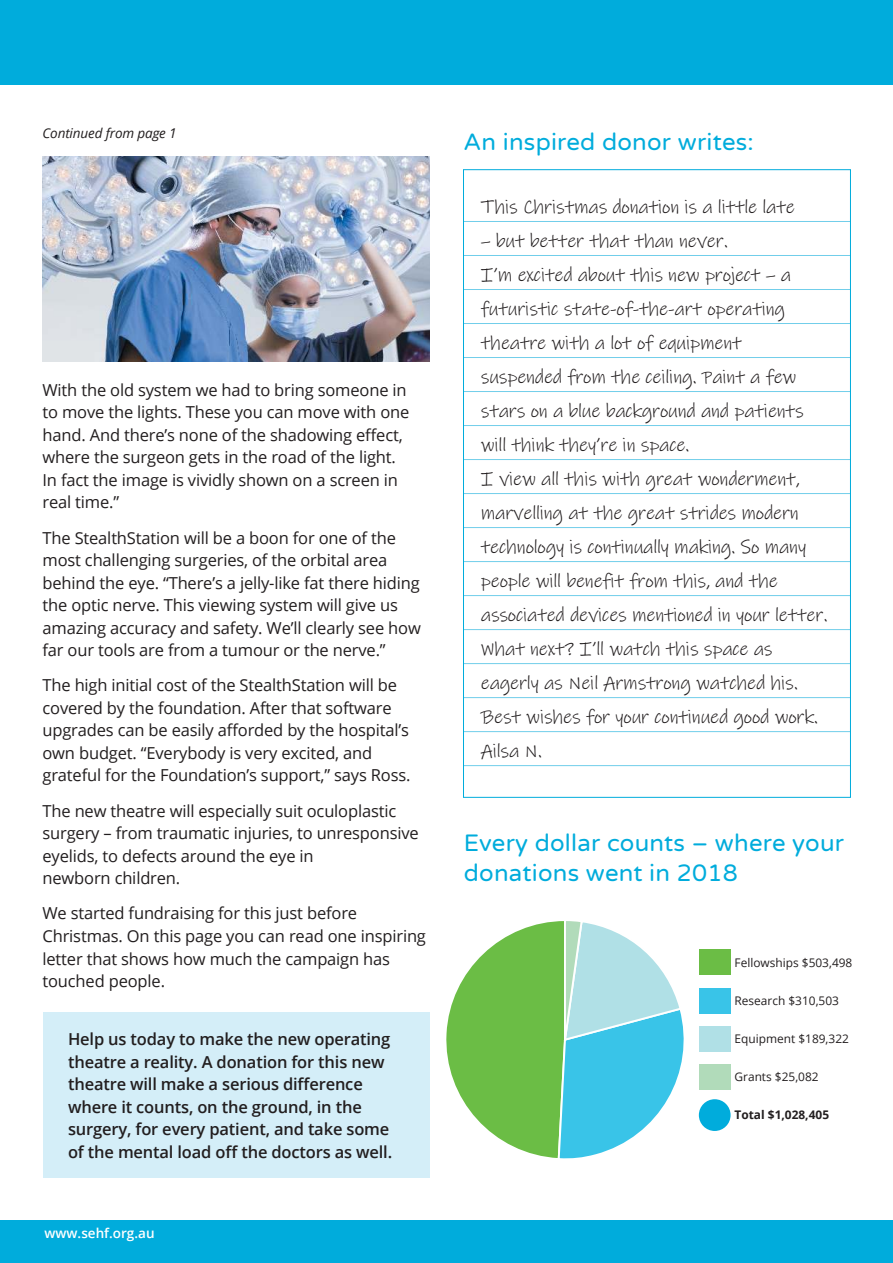
<style>
.page{position:relative;width:893px;height:1263px;background:#fff}
.page>*{position:absolute;margin:0;border:0;box-sizing:border-box;transform-origin:0 0}
.t1{font:24px/30px "Varela Round";letter-spacing:.01em;color:#00acdc}
.t2{font:19.5px/34px "Ink Free";letter-spacing:-.01em;color:#221e1f}
.t3{font:16.5px/22.5px "Open Sans";letter-spacing:-.01em;color:#221e1f}
.t4{font:600 16.5px/22.5px "Open Sans";letter-spacing:-.01em;color:#221e1f}
.t5{font:italic 13.5px "Open Sans";letter-spacing:-.01em;color:#221e1f}
.t6{font:600 13.5px "Open Sans";color:#fff}
.t7{font:11.85px "Open Sans";color:#221e1f}
.t8{font:700 11.85px "Open Sans";color:#221e1f}
</style>
<div class="page">
<div style="left:0;top:0;width:893px;height:85px;background:#00acdc"></div>
<div style="left:0;top:1220px;width:893px;height:43px;background:#00acdc"></div>
<svg style="left:446px;top:921px;width:238px;height:238px"></svg>
<div style="left:699px;top:950px;width:32px;height:25px;background:#6bbd45"></div>
<div style="left:699px;top:988px;width:32px;height:25px;background:#39c4e8"></div>
<div style="left:699px;top:1026px;width:32px;height:25px;background:#b0e0e6"></div>
<div style="left:699px;top:1064px;width:32px;height:25px;background:#b1dbba"></div>
<div style="left:699px;top:1099px;width:32px;height:32px;background:#00acdc;border-radius:50%"></div>
<div style="left:43px;top:1012px;width:386px;height:166px;background:#d4eef8"></div>
<img style="left:43px;top:156px;width:386px;height:206px">
<hr style="left:464px;top:221px;width:386px;height:1px;background:#71ceea">
<hr style="left:464px;top:255px;width:386px;height:1px;background:#71ceea">
<hr style="left:464px;top:289px;width:386px;height:1px;background:#71ceea">
<hr style="left:464px;top:323px;width:386px;height:1px;background:#71ceea">
<hr style="left:464px;top:357px;width:386px;height:1px;background:#71ceea">
<hr style="left:464px;top:391px;width:386px;height:1px;background:#71ceea">
<hr style="left:464px;top:425px;width:386px;height:1px;background:#71ceea">
<hr style="left:464px;top:459px;width:386px;height:1px;background:#71ceea">
<hr style="left:464px;top:493px;width:386px;height:1px;background:#71ceea">
<hr style="left:464px;top:527px;width:386px;height:1px;background:#71ceea">
<hr style="left:464px;top:561px;width:386px;height:1px;background:#71ceea">
<hr style="left:464px;top:595px;width:386px;height:1px;background:#71ceea">
<hr style="left:464px;top:629px;width:386px;height:1px;background:#71ceea">
<hr style="left:464px;top:663px;width:386px;height:1px;background:#71ceea">
<hr style="left:464px;top:697px;width:386px;height:1px;background:#71ceea">
<hr style="left:464px;top:731px;width:386px;height:1px;background:#71ceea">
<hr style="left:464px;top:765px;width:386px;height:1px;background:#71ceea">
<p class="t5" style="left:43px;top:128px;width:136px">Continued from page 1</p>
<p class="t3" style="left:43px;top:380px;width:368px">With the old system we had to bring someone in to move the lights. These you can move with one hand. And there’s none of the shadowing effect, where the surgeon gets in the road of the light.<br>In fact the image is vividly shown on a screen in real time.”</p>
<p class="t3" style="left:43px;top:528px;width:380px">The StealthStation will be a boon for one of the most challenging surgeries, of the orbital area behind the eye. “There’s a jelly-like fat there hiding the optic nerve. This viewing system will give us amazing accuracy and safety. We’ll clearly see how far our tools are from a tumour or the nerve.”</p>
<p class="t3" style="left:43px;top:676px;width:369px">The high initial cost of the StealthStation will be covered by the foundation. After that software upgrades can be easily afforded by the hospital’s own budget. “Everybody is very excited, and grateful for the Foundation’s support,” says Ross.</p>
<p class="t3" style="left:43px;top:801px;width:378px">The new theatre will especially suit oculoplastic surgery – from traumatic injuries, to unresponsive eyelids, to defects around the eye in<br>newborn children.</p>
<p class="t3" style="left:43px;top:904px;width:385px">We started fundraising for this just before Christmas. On this page you can read one inspiring letter that shows how much the campaign has touched people.</p>
<p class="t4" style="left:68px;top:1029px;width:326px">Help us today to make the new operating theatre a reality. A donation for this new theatre will make a serious difference where it counts, on the ground, in the surgery, for every patient, and take some of the mental load off the doctors as well.</p>
<p class="t6" style="left:45px;top:1227px;width:112px">www.sehf.org.au</p>
<h1 class="t1" style="left:463px;top:129px;width:292px">An inspired donor writes:</h1>
<p class="t2" style="left:481px;top:192px;width:315px">This Christmas donation is a little late</p>
<p class="t2" style="left:481px;top:226px;width:348px">– but better that than never.<br>I’m excited about this new project – a futuristic state-of-the-art operating theatre with a lot of equipment suspended from the ceiling. Paint a few stars on a blue background and patients will think they’re in space.<br>I view all this with great wonderment, marvelling at the great strides modern technology is continually making. So many people will benefit from this, and the associated devices mentioned in your letter.<br>What next? I’ll watch this space as eagerly as Neil Armstrong watched his.<br>Best wishes for your continued good work.<br>Ailsa N.</p>
<h1 class="t1" style="left:464px;top:830px;width:382px">Every dollar counts – where your donations went in 2018</h1>
<p class="t7" style="left:734px;top:958px;width:119px">Fellowships $503,498</p>
<p class="t7" style="left:734px;top:996px;width:106px">Research $310,503</p>
<p class="t7" style="left:734px;top:1034px;width:116px">Equipment $189,322</p>
<p class="t7" style="left:734px;top:1072px;width:86px">Grants $25,082</p>
<p class="t8" style="left:734px;top:1110px;width:96px">Total $1,028,405</p>
</div>
